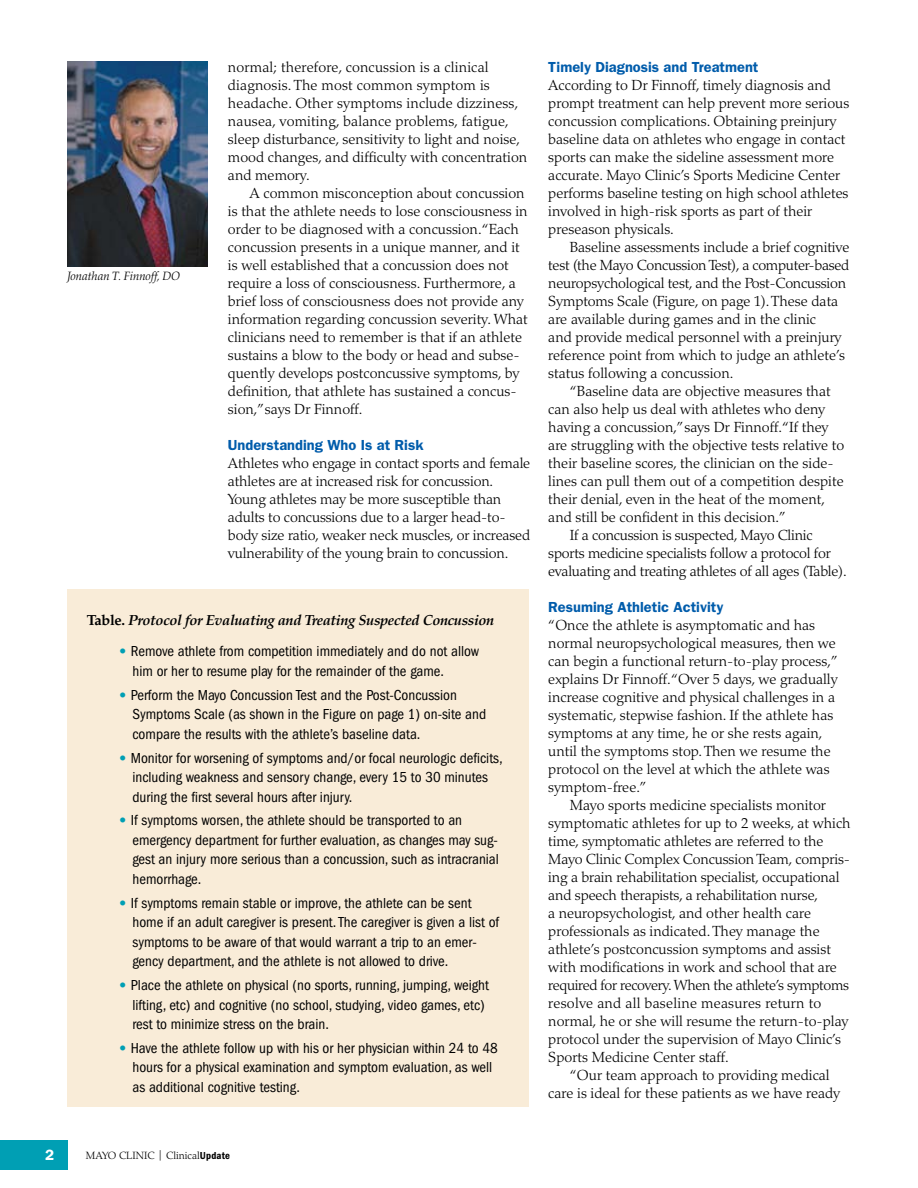
<style>
.page{position:relative;width:918px;height:1188px;background:#fff}
.page>*{position:absolute;margin:0;border:0;box-sizing:border-box;transform-origin:0 0}
.t1{font:condensed 15px/19.5px "ITC Franklin Gothic Std";color:#000}
.t2{font:600 15px "ITC Franklin Gothic Std";color:#fff}
.t3{font:300 14.7px/18px "Palatino LT Std";color:#000}
.t4{font:600 14.7px "ITC Franklin Gothic Std";color:#005cab}
.t5{font:italic 700 14.7px "Palatino LT Std";letter-spacing:-.025em;color:#000}
.t6{font:italic 300 12px "Palatino LT Std";color:#000}
.t7{font:300 10.5px "Palatino LT Std";color:#000}
.s1{font-style:normal}
.s2{font-family:"Palatino LT Std";font-weight:300;font-stretch:normal;font-size:14.7px;color:#009fb4}
.s3{font-weight:400}
.s4{font-family:"ITC Franklin Gothic Std Dm Cd";font-weight:400}
</style>
<div class="page">
<div style="left:0;top:1140px;width:68px;height:30px;background:#009fb4"></div>
<div style="left:67px;top:589px;width:462px;height:518px;background:#f9ecd8"></div>
<img style="left:67px;top:61px;width:141px;height:205px">
<p class="t6" style="left:67px;top:269px;width:114px">Jonathan T. Finnoff, DO</p>
<p class="t3" style="left:228px;top:58px;width:301px">normal; therefore, concussion is a clinical diagnosis. The most common symptom is headache. Other symptoms include dizziness, nausea, vomiting, balance problems, fatigue, sleep disturbance, sensitivity to light and noise, mood changes, and difficulty with concentration and memory.</p>
<p class="t3" style="left:228px;top:184px;width:301px;text-indent:22px">A common misconception about concussion is that the athlete needs to lose consciousness in order to be diagnosed with a concussion. “Each concussion presents in a unique manner, and it is well established that a concussion does not require a loss of consciousness. Furthermore, a brief loss of consciousness does not provide any information regarding concussion severity. What clinicians need to remember is that if an athlete sustains a blow to the body or head and subse&shy;quently develops postconcussive symptoms, by definition, that athlete has sustained a concus&shy;sion,”says Dr Finnoff.</p>
<p class="t4" style="left:228px;top:436px;width:197px">Understanding Who Is at Risk</p>
<p class="t3" style="left:228px;top:454px;width:304px">Athletes who engage in contact sports and female athletes are at increased risk for concussion.<br>Young athletes may be more susceptible than adults to concussions due to a larger head-to&shy;body size ratio, weaker neck muscles, or increased vulnerability of the young brain to concussion.</p>
<p class="t5" style="left:87px;top:611px;width:409px"><span class="s1">Table.</span> Protocol for Evaluating and Treating Suspected Concussion</p>
<p class="t1" style="left:133px;top:642px;width:348px;text-indent:-13px"><span class="s2">•</span> Remove athlete from competition immediately and do not allow him or her to resume play for the remainder of the game.</p>
<p class="t1" style="left:133px;top:685px;width:355px;text-indent:-13px"><span class="s2">•</span> Perform the Mayo Concussion Test and the Post-Concussion<br>Symptoms Scale (as shown in the Figure on page 1) on-site and compare the results with the athlete’s baseline data.</p>
<p class="t1" style="left:133px;top:748px;width:372px;text-indent:-13px"><span class="s2">•</span> Monitor for worsening of symptoms and/or focal neurologic deficits, including weakness and sensory change, every 15 to 30 minutes during the first several hours after injury.</p>
<p class="t1" style="left:133px;top:811px;width:368px;text-indent:-13px"><span class="s2">•</span> If symptoms worsen, the athlete should be transported to an emergency department for further evaluation, as changes may sug&shy;gest an injury more serious than a concussion, such as intracranial hemorrhage.</p>
<p class="t1" style="left:133px;top:893px;width:368px;text-indent:-13px"><span class="s2">•</span> If symptoms remain stable or improve, the athlete can be sent home if an adult caregiver is present. The caregiver is given a list of symptoms to be aware of that would warrant a trip to an emer&shy;gency department, and the athlete is not allowed to drive.</p>
<p class="t1" style="left:133px;top:976px;width:358px;text-indent:-13px"><span class="s2">•</span> Place the athlete on physical (no sports, running, jumping, weight lifting, etc) and cognitive (no school, studying, video games, etc) rest to minimize stress on the brain.</p>
<p class="t1" style="left:133px;top:1038px;width:367px;text-indent:-13px"><span class="s2">•</span> Have the athlete follow up with his or her physician within 24 to 48 hours for a physical examination and symptom evaluation, as well as additional cognitive testing.</p>
<p class="t4" style="left:548px;top:58px;width:212px">Timely Diagnosis and Treatment</p>
<p class="t3" style="left:548px;top:76px;width:303px">According to Dr Finnoff, timely diagnosis and prompt treatment can help prevent more serious concussion complications. Obtaining preinjury baseline data on athletes who engage in contact sports can make the sideline assessment more accurate. Mayo Clinic’s Sports Medicine Center performs baseline testing on high school athletes involved in high-risk sports as part of their preseason physicals.</p>
<p class="t3" style="left:548px;top:238px;width:303px;text-indent:22px">Baseline assessments include a brief cognitive test (the Mayo Concussion Test), a computer-based neuropsychological test, and the Post-Concussion Symptoms Scale (Figure, on page 1). These data are available during games and in the clinic<br>and provide medical personnel with a preinjury reference point from which to judge an athlete’s status following a concussion.</p>
<p class="t3" style="left:570px;top:382px;width:262px">“Baseline data are objective measures that</p>
<p class="t3" style="left:548px;top:400px;width:278px">can also help us deal with athletes who deny</p>
<p class="t3" style="left:548px;top:418px;width:282px">having a concussion,”says Dr Finnoff. “If they</p>
<p class="t3" style="left:548px;top:436px;width:298px">are struggling with the objective tests relative to</p>
<p class="t3" style="left:548px;top:454px;width:287px">their baseline scores, the clinician on the side-</p>
<p class="t3" style="left:548px;top:472px;width:297px">lines can pull them out of a competition despite</p>
<p class="t3" style="left:548px;top:490px;width:278px">their denial, even in the heat of the moment,</p>
<p class="t3" style="left:548px;top:508px;width:239px">and still be confident in this decision.”</p>
<p class="t3" style="left:570px;top:526px;width:244px">If a concussion is suspected, Mayo Clinic</p>
<p class="t3" style="left:548px;top:544px;width:284px">sports medicine specialists follow a protocol for</p>
<p class="t3" style="left:548px;top:562px;width:300px">evaluating and treating athletes of all ages (Table).</p>
<p class="t4" style="left:548px;top:598px;width:177px">Resuming Athletic Activity</p>
<p class="t3" style="left:548px;top:616px;width:291px">“Once the athlete is asymptomatic and has normal neuropsychological measures, then we can begin a functional return-to-play process,” explains Dr Finnoff. “Over 5 days, we gradually increase cognitive and physical challenges in a systematic, stepwise fashion. If the athlete has symptoms at any time, he or she rests again, until the symptoms stop. Then we resume the protocol on the level at which the athlete was symptom-free.”</p>
<p class="t3" style="left:548px;top:796px;width:304px;text-indent:22px">Mayo sports medicine specialists monitor symptomatic athletes for up to 2 weeks, at which time, symptomatic athletes are referred to the Mayo Clinic Complex Concussion Team, compris&shy;ing a brain rehabilitation specialist, occupational and speech therapists, a rehabilitation nurse,<br>a neuropsychologist, and other health care professionals as indicated. They manage the athlete’s postconcussion symptoms and assist with modifications in work and school that are required for recovery. When the athlete’s symptoms resolve and all baseline measures return to normal, he or she will resume the return-to-play protocol under the supervision of Mayo Clinic’s Sports Medicine Center staff.</p>
<p class="t3" style="left:548px;top:1067px;width:293px;text-indent:22px">“Our team approach to providing medical care is ideal for these patients as we have ready</p>
<p class="t2" style="left:45px;top:1146px;width:11px">2</p>
<p class="t7" style="left:86px;top:1149px;width:146px">MAYO CLINIC <span class="s3">|</span> Clinical<span class="s4">Update</span></p>
</div>
